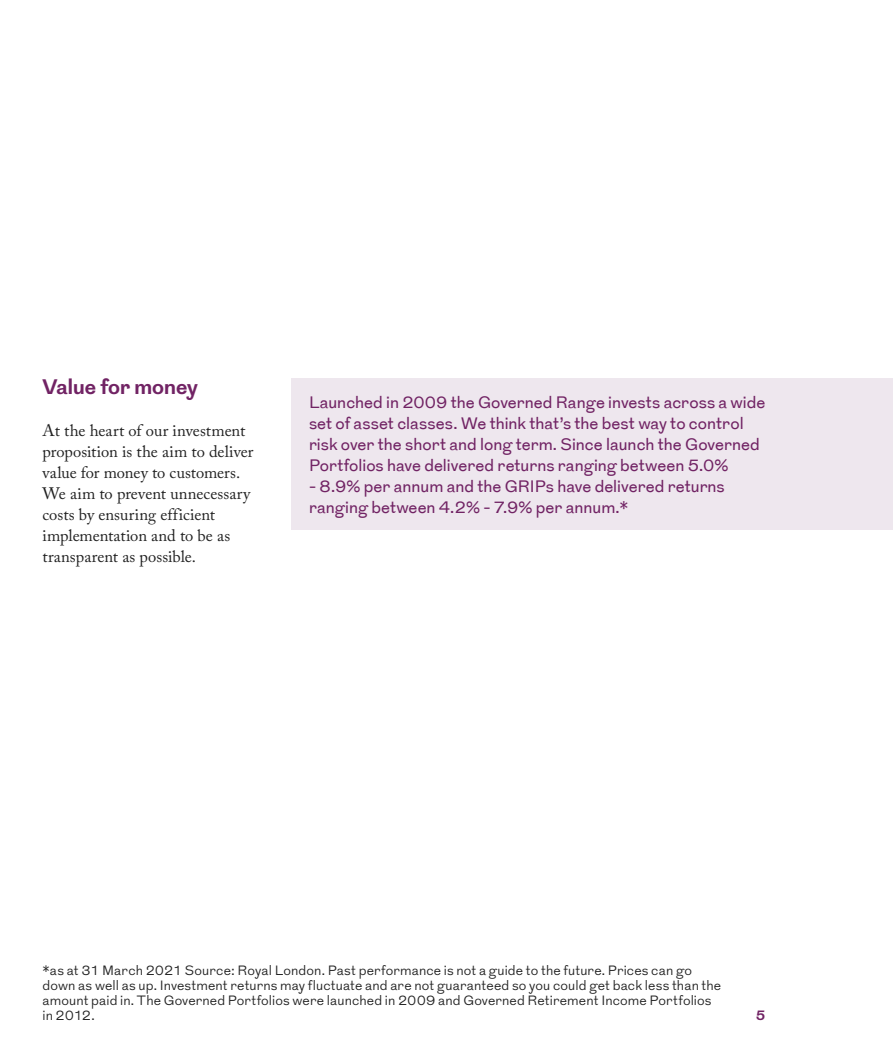
<style>
.page{position:relative;width:893px;height:1063px;background:#fff}
.page>*{position:absolute;margin:0;border:0;box-sizing:border-box;transform-origin:0 0}
.Heading_L1{font:700 21px "Grot";color:#712364}
.Body_Text_in_a_box{font:16.5px/21px "Grot";color:#712364}
.Body_text{font:16.5px/21px "Adobe Caslon Pro";color:#212121}
.Footnotes{font:300 13.5px/15px "Grot";letter-spacing:.01em;color:#212121}
.t1{font:700 13.5px "Grot";color:#712364}
</style>
<div class="page">
<div style="left:292px;top:378px;width:601px;height:152px;background:#eee7ee"></div>
<p class="Heading_L1" style="left:43px;top:372px;width:157px">Value for money</p>
<p class="Body_text" style="left:43px;top:420px;width:212px">At the heart of our investment proposition is the aim to deliver value for money to customers.<br>We aim to prevent unnecessary costs by ensuring efficient implementation and to be as transparent as possible.</p>
<p class="Body_Text_in_a_box" style="left:309px;top:392px;width:458px">Launched in 2009 the Governed Range invests across a wide set of asset classes. We think that’s the best way to control risk over the short and long term. Since launch the Governed Portfolios have delivered returns ranging between 5.0%</p>
<p class="Body_Text_in_a_box" style="left:309px;top:476px;width:417px">- 8.9% per annum and the GRIPs have delivered returns ranging between 4.2% - 7.9% per annum.*</p>
<p class="Footnotes" style="left:43px;top:964px;width:680px">*as at 31 March 2021 Source: Royal London. Past performance is not a guide to the future. Prices can go down as well as up. Investment returns may fluctuate and are not guaranteed so you could get back less than the amount paid in. The Governed Portfolios were launched in 2009 and Governed Retirement Income Portfolios in 2012.</p>
<p class="t1" style="left:756px;top:1006px;width:11px">5</p>
</div>
